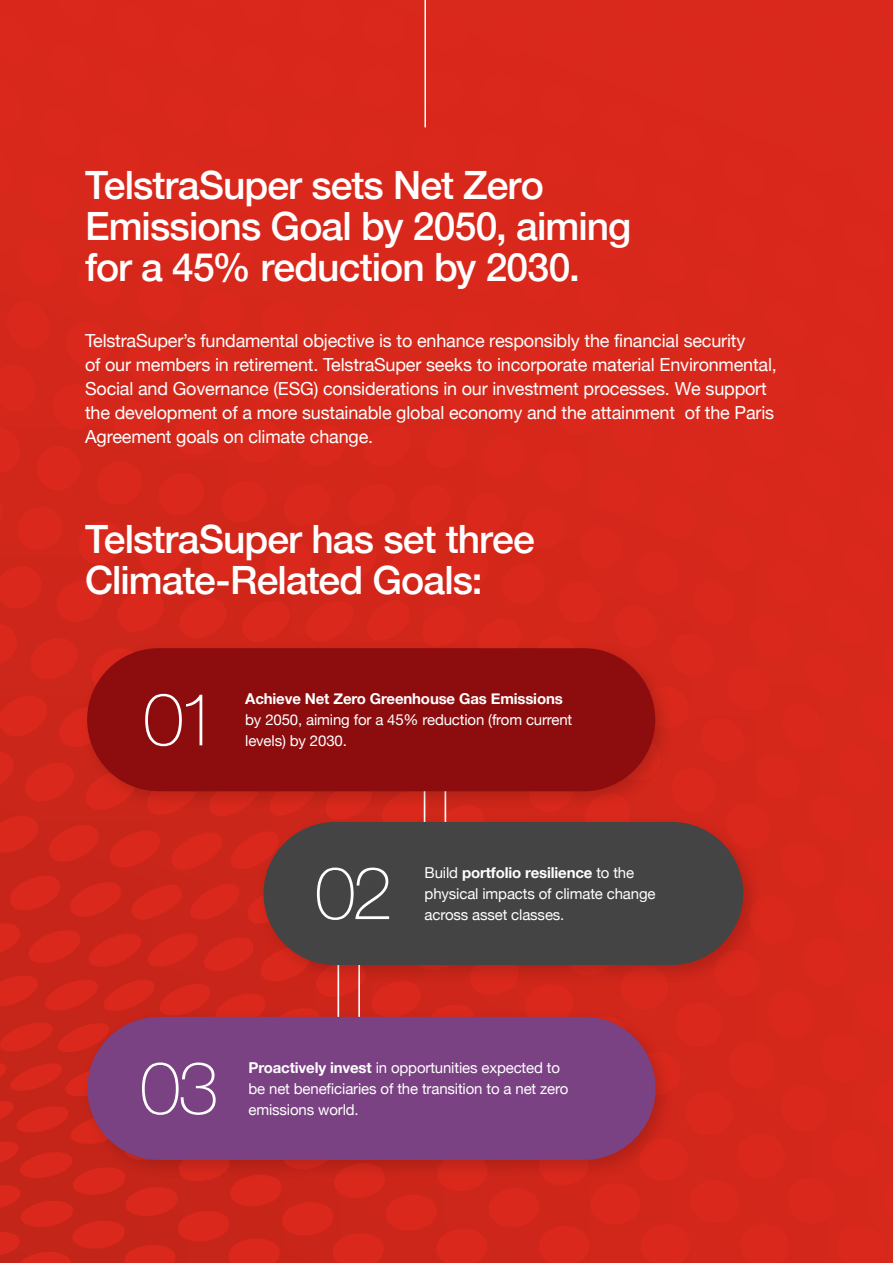
<style>
.page{position:relative;width:893px;height:1263px;background:#fff}
.page>*{position:absolute;margin:0;border:0;box-sizing:border-box;transform-origin:0 0}
.t1{font:100 73.35px "Helvetica Neue";color:#fff}
.t2{font:500 39px/40.8px "Helvetica Neue";letter-spacing:-.025em;color:#fff}
.t3{font:18px/24px "Helvetica Neue";letter-spacing:-.01em;color:#fff}
.t4{font:15px/21px "Helvetica Neue";letter-spacing:-.01em;color:#fff}
.t5{font:700 15px "Helvetica Neue";letter-spacing:-.01em;color:#fff}
.s1{font-weight:700}
</style>
<div class="page">
<svg style="left:0;top:870px;width:102px;height:393px;background:#cd261a"></svg>
<div style="left:102px;top:0;width:791px;height:1263px;background:#da291c"></div>
<div style="left:0;top:0;width:893px;height:870px;background:#da291c"></div>
<hr style="left:424px;top:750px;width:1px;height:125px;background:#fff">
<hr style="left:445px;top:750px;width:1px;height:125px;background:#fff">
<hr style="left:337px;top:935px;width:2px;height:124px;background:#fff">
<hr style="left:358px;top:935px;width:2px;height:124px;background:#fff">
<hr style="left:424px;top:0;width:2px;height:127px;background:#fff">
<div style="left:79px;top:640px;width:596px;height:171px;background:#000;opacity:.15"></div>
<div style="left:87px;top:648px;width:568px;height:143px;background:#8d0d0f;border-radius:72px"></div>
<div style="left:256px;top:814px;width:507px;height:171px;background:#000;opacity:.15"></div>
<div style="left:264px;top:822px;width:479px;height:143px;background:#444;border-radius:72px"></div>
<div style="left:80px;top:1009px;width:595px;height:171px;background:#000;opacity:.15"></div>
<div style="left:87px;top:1017px;width:569px;height:143px;background:#7a4183;border-radius:72px"></div>
<h2 class="t2" style="left:85px;top:162px;width:548px">TelstraSuper sets Net Zero<br>Emissions Goal by 2050, aiming for a 45% reduction by 2030.</h2>
<p class="t3" style="left:85px;top:329px;width:693px">TelstraSuper’s fundamental objective is to enhance responsibly the financial security<br>of our members in retirement. TelstraSuper seeks to incorporate material Environmental, Social and Governance (ESG) considerations in our investment processes. We support the development of a more sustainable global economy and the attainment of the Paris Agreement goals on climate change.</p>
<h2 class="t2" style="left:85px;top:516px;width:451px">TelstraSuper has set three<br>Climate-Related Goals:</h2>
<h1 class="t1" style="left:143px;top:664px;width:77px">01</h1>
<p class="t5" style="left:245px;top:687px;width:319px">Achieve Net Zero Greenhouse Gas Emissions</p>
<p class="t4" style="left:245px;top:710px;width:329px">by 2050, aiming for a 45% reduction (from current levels) by 2030.</p>
<h1 class="t1" style="left:315px;top:837px;width:79px">02</h1>
<p class="t4" style="left:425px;top:863px;width:232px">Build <span class="s1">portfolio resilience</span> to the physical impacts of climate change across asset classes.</p>
<h1 class="t1" style="left:140px;top:1032px;width:81px">03</h1>
<p class="t4" style="left:249px;top:1057px;width:321px"><span class="s1">Proactively invest</span> in opportunities expected to be net beneficiaries of the transition to a net zero emissions world.</p>
</div>
